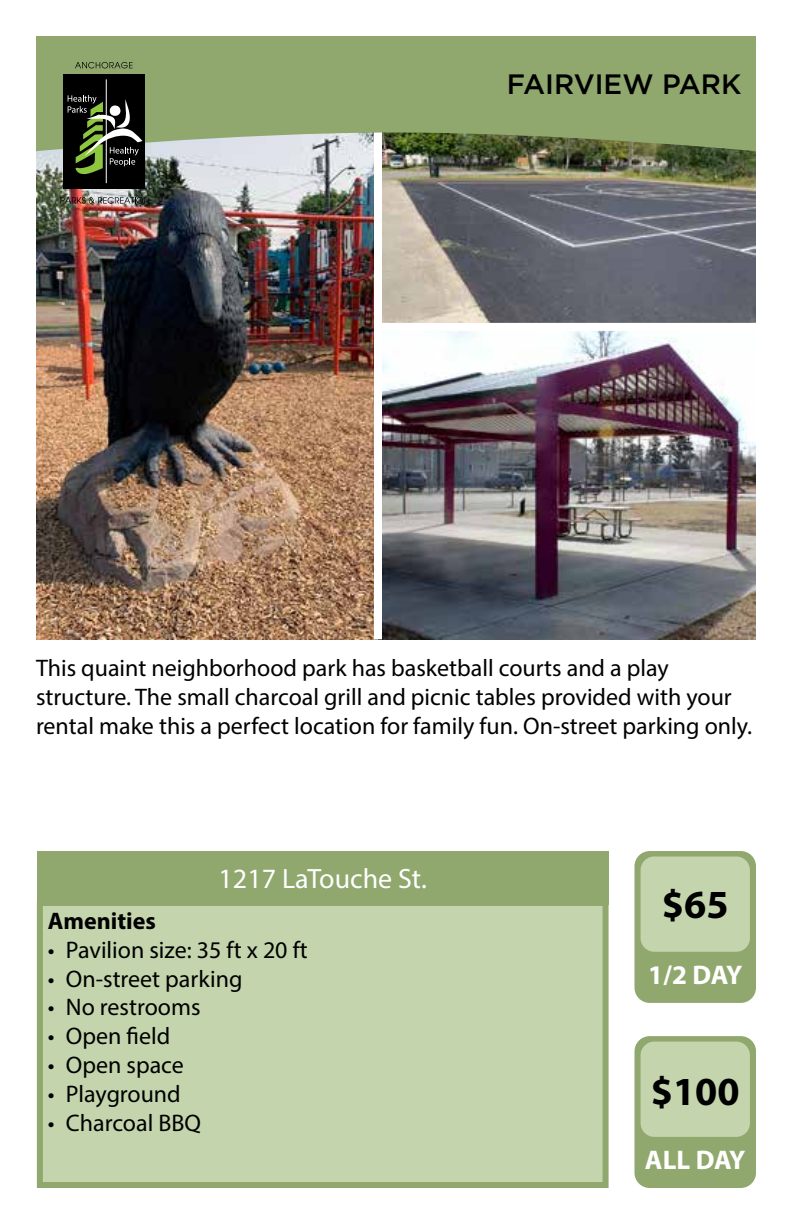
<style>
.page{position:relative;width:792px;height:1224px;background:#fff}
.page>*{position:absolute;margin:0;border:0;box-sizing:border-box;transform-origin:0 0}
.t1{font:700 40px "Myriad Pro";color:#000}
.t2{font:28px "Myriad Pro";color:#fff}
.t3{font:500 28px "Gotham";color:#000}
.t4{font:700 27px "Myriad Pro";letter-spacing:-.015em;color:#fff}
.t5{font:24px/28.8px "Myriad Pro";color:#000}
.t6{font:700 24px "Myriad Pro";color:#000}
</style>
<div class="page">
<img style="left:36px;top:151px;width:720px;height:488px">
<div style="left:374px;top:121px;width:8px;height:518px;background:#fff"></div>
<svg style="left:36px;top:36px;width:720px;height:115px;background:#8fa56f"></svg>
<div style="left:63px;top:74px;width:82px;height:115px;background:#000"></div>
<hr style="left:106px;top:79px;width:1px;height:104px;background:#fff">
<svg style="left:68px;top:95px;width:74px;height:79px"></svg>
<svg style="left:75px;top:62px;width:58px;height:6px"></svg>
<svg style="left:60px;top:197px;width:89px;height:7px"></svg>
<div style="left:378px;top:323px;width:378px;height:8px;background:#fff"></div>
<div style="left:37px;top:851px;width:572px;height:53px;background:#90a86e"></div>
<div style="left:634px;top:851px;width:122px;height:152px;background:#90a86e;border-radius:15px"></div>
<div style="left:641px;top:857px;width:109px;height:95px;background:#c4d5ad;border-radius:14px"></div>
<div style="left:634px;top:1036px;width:122px;height:152px;background:#90a86e;border-radius:15px"></div>
<div style="left:641px;top:1042px;width:109px;height:95px;background:#c4d5ad;border-radius:14px"></div>
<div style="left:40px;top:903px;width:566px;height:282px;background:#c4d5ad"></div>
<div style="left:37px;top:900px;width:572px;height:288px;border:6px solid #90a86e"></div>
<p class="t3" style="left:507px;top:66px;width:236px">FAIRVIEW PARK</p>
<p class="t5" style="left:36px;top:653px;width:718px">This quaint neighborhood park has basketball courts and a play structure. The small charcoal grill and picnic tables provided with your rental make this a perfect location for family fun. On-street parking only.</p>
<p class="t2" style="left:219px;top:862px;width:210px">1217 LaTouche St.</p>
<p class="t6" style="left:48px;top:905px;width:110px">Amenities</p>
<p class="t5" style="left:48px;top:935px;width:261px">• Pavilion size: 35 ft x 20 ft</p>
<p class="t5" style="left:48px;top:964px;width:196px">• On-street parking</p>
<p class="t5" style="left:48px;top:993px;width:154px">• No restrooms</p>
<p class="t5" style="left:48px;top:1021px;width:124px">• Open field</p>
<p class="t5" style="left:48px;top:1050px;width:137px">• Open space</p>
<p class="t5" style="left:48px;top:1079px;width:134px">• Playground</p>
<p class="t5" style="left:48px;top:1108px;width:155px">• Charcoal BBQ</p>
<h1 class="t1" style="left:662px;top:879px;width:68px">$65</h1>
<p class="t4" style="left:648px;top:957px;width:96px">1/2 DAY</p>
<h1 class="t1" style="left:651px;top:1065px;width:90px">$100</h1>
<p class="t4" style="left:645px;top:1142px;width:102px">ALL DAY</p>
</div>
